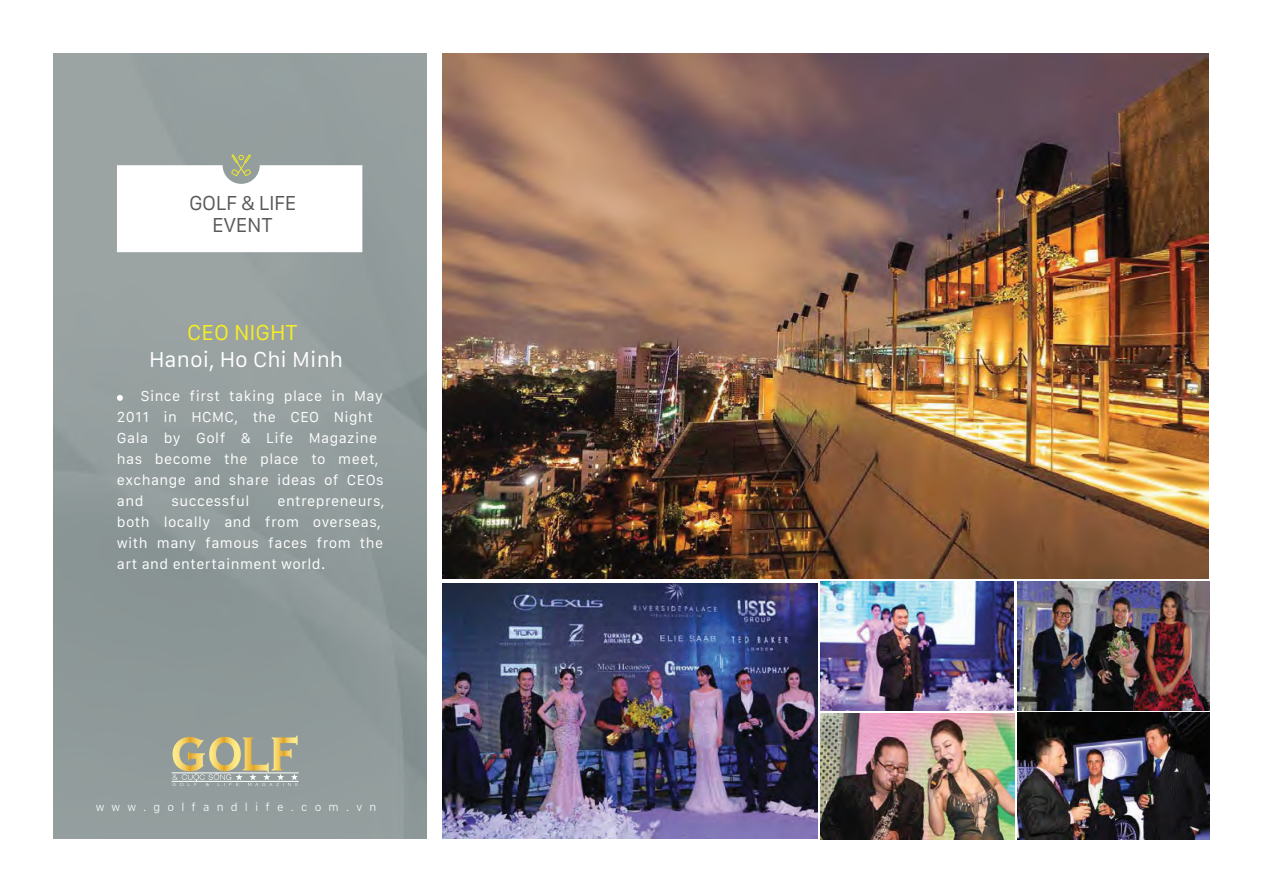
<style>
.page{position:relative;width:1263px;height:893px;background:#fff}
.page>*{position:absolute;margin:0;border:0;box-sizing:border-box;transform-origin:0 0}
.t1{font:22.5px "San Francisco Text";color:#fff}
.t2{font:22.5px "San Francisco Text";color:#f7ee21}
.t3{font:21px/22.5px "San Francisco Text";letter-spacing:-.02em;color:#59595b;text-align:center}
.t4{font:15px/21px "San Francisco Text";letter-spacing:.03em;color:#fff}
.t5{font:300 12px "San Francisco Text";letter-spacing:.6em;color:#fff}
</style>
<div class="page">
<div style="left:53px;top:53px;width:373px;height:785px;background:#939d9d"></div>
<img style="left:442px;top:53px;width:766px;height:525px">
<img style="left:820px;top:581px;width:193px;height:129px">
<img style="left:820px;top:713px;width:194px;height:127px">
<img style="left:442px;top:583px;width:375px;height:255px">
<img style="left:1017px;top:581px;width:193px;height:129px">
<img style="left:1017px;top:712px;width:193px;height:128px">
<svg style="left:117px;top:395px;width:6px;height:6px"></svg>
<svg style="left:117px;top:154px;width:245px;height:98px;background:#f1f2f1"></svg>
<hr style="left:172px;top:781px;width:127px;height:1px;background:#fff">
<hr style="left:172px;top:773px;width:127px;height:1px;background:#fff">
<svg style="left:172px;top:736px;width:126px;height:50px"></svg>
<h2 class="t3" style="left:189px;top:191px;width:109px">GOLF &amp; LIFE<br>EVENT</h2>
<h1 class="t2" style="left:187px;top:318px;width:112px">CEO NIGHT</h1>
<h1 class="t1" style="left:149px;top:345px;width:196px">Hanoi, Ho Chi Minh</h1>
<p class="t4" style="left:117px;top:385px;width:268px;text-indent:24px">Since first taking place in May<br>2011 in HCMC, the CEO Night<br>Gala by Golf &amp; Life Magazine has become the place to meet, exchange and share ideas of CEOs and</p>
<p class="t4" style="left:172px;top:490px;width:79px">successful</p>
<p class="t4" style="left:117px;top:490px;width:269px;text-indent:161px">entrepreneurs, both locally and from overseas, with many famous faces from the art and entertainment world.</p>
<p class="t5" style="left:96px;top:800px;width:282px">www.golfandlife.com.vn</p>
</div>
